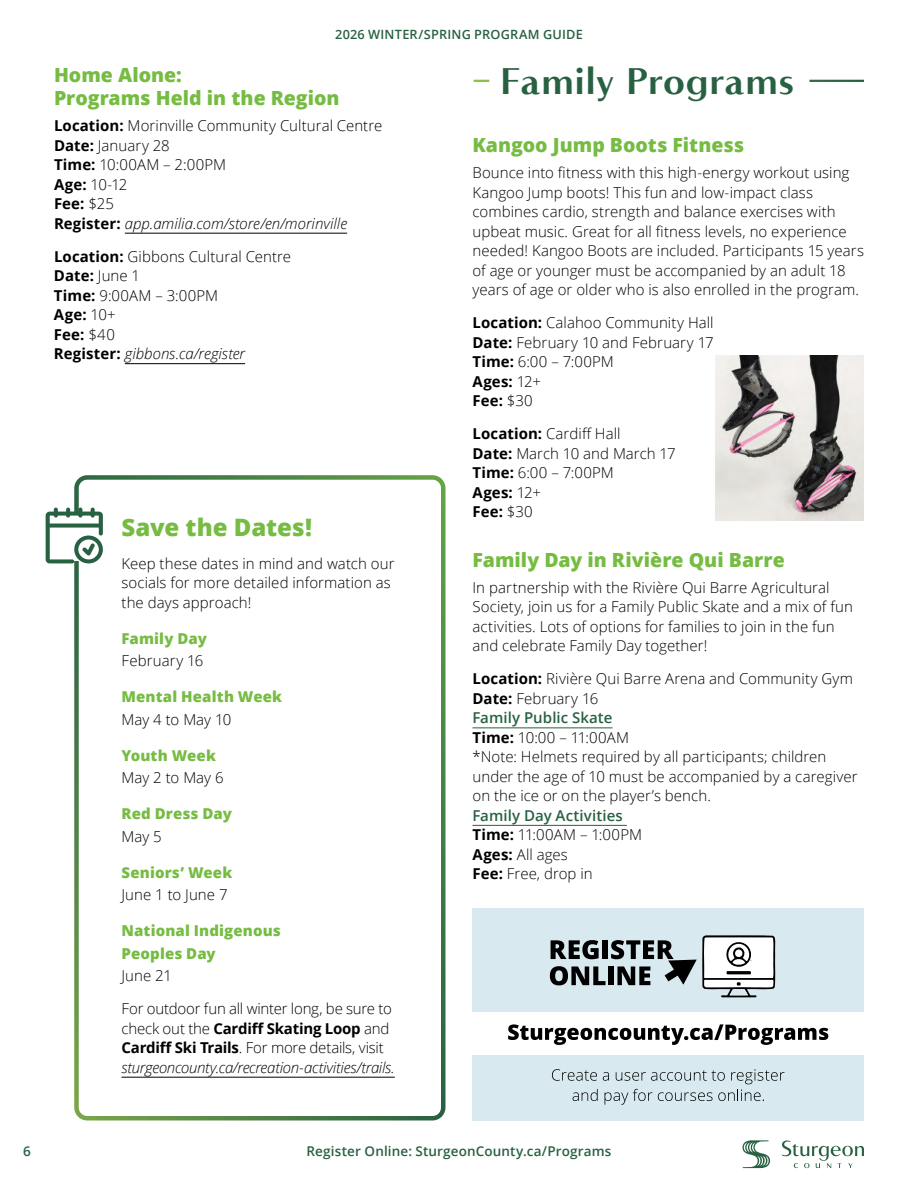
<style>
.page{position:relative;width:918px;height:1188px;background:#fff}
.page>*{position:absolute;margin:0;border:0;box-sizing:border-box;transform-origin:0 0}
.t1{font:700 36px "Accent Graphic W00";letter-spacing:.015em;color:#286142}
.t2{font:800 24px "Open Sans";letter-spacing:-.005em;color:#76bc43}
.t3{font:800 19.5px/22.5px "Open Sans";color:#76bc43}
.t4{font:300 15px/19.5px "Open Sans";letter-spacing:.005em;color:#000}
.t5{font:300 15px/19.5px "Open Sans";letter-spacing:-.015em;color:#000}
.t6{font:800 15px/22.5px "Open Sans";letter-spacing:.01em;color:#76bc43}
.t7{font:600 13.5px "Open Sans";letter-spacing:.01em;color:#286142}
.t8{font:600 12.75px "Open Sans";letter-spacing:.015em;color:#286142}
.s1{font-weight:700}
.s2{font-style:italic}
.s3{font-weight:600;color:#286142}
</style>
<div class="page">
<hr style="left:125px;top:233px;width:222px;height:1px;background:#000">
<hr style="left:125px;top:363px;width:120px;height:1px;background:#000">
<div style="left:74px;top:475px;width:372px;height:645px;border:5px solid #fff;border-radius:11px"></div>
<hr style="left:122px;top:1077px;width:273px;height:1px;background:#000">
<svg style="left:46px;top:508px;width:57px;height:55px"></svg>
<hr style="left:473px;top:727px;width:140px;height:1px;background:#286142">
<hr style="left:473px;top:825px;width:154px;height:1px;background:#286142">
<svg style="left:474px;top:80px;width:15px;height:2px"></svg>
<img style="left:716px;top:355px;width:148px;height:165px">
<div style="left:473px;top:908px;width:391px;height:212px;background:#d8e9ef"></div>
<svg style="left:550px;top:935px;width:226px;height:63px"></svg>
<div style="left:473px;top:1012px;width:391px;height:43px;background:#fff"></div>
<svg style="left:508px;top:1024px;width:320px;height:21px"></svg>
<svg style="left:552px;top:1069px;width:233px;height:36px"></svg>
<svg style="left:742px;top:1140px;width:28px;height:28px"></svg>
<svg style="left:782px;top:1140px;width:82px;height:28px"></svg>
<p class="t8" style="left:335px;top:27px;width:249px">2026 WINTER/SPRING PROGRAM GUIDE</p>
<h3 class="t3" style="left:54px;top:66px;width:287px">Home Alone:<br>Programs Held in the Region</h3>
<p class="t4" style="left:54px;top:116px;width:330px"><span class="s1">Location:</span> Morinville Community Cultural Centre<br><span class="s1">Date:</span> January 28<br><span class="s1">Time:</span> 10:00AM – 2:00PM<br><span class="s1">Age:</span> 10-12<br><span class="s1">Fee:</span> $25<br><span class="s1">Register:</span> <span class="s2">app.amilia.com/store/en/morinville</span></p>
<p class="t4" style="left:54px;top:246px;width:239px"><span class="s1">Location:</span> Gibbons Cultural Centre<br><span class="s1">Date:</span> June 1<br><span class="s1">Time:</span> 9:00AM – 3:00PM<br><span class="s1">Age:</span> 10+<br><span class="s1">Fee:</span> $40<br><span class="s1">Register:</span> <span class="s2">gibbons.ca/register</span></p>
<h2 class="t2" style="left:122px;top:517px;width:192px">Save the Dates!</h2>
<p class="t4" style="left:122px;top:553px;width:275px">Keep these dates in mind and watch our socials for more detailed information as the days approach!</p>
<p class="t6" style="left:122px;top:628px;width:87px">Family Day</p>
<p class="t4" style="left:122px;top:651px;width:83px">February 16</p>
<p class="t6" style="left:122px;top:687px;width:162px">Mental Health Week</p>
<p class="t4" style="left:122px;top:709px;width:111px">May 4 to May 10</p>
<p class="t6" style="left:122px;top:745px;width:96px">Youth Week</p>
<p class="t4" style="left:122px;top:768px;width:104px">May 2 to May 6</p>
<p class="t6" style="left:122px;top:804px;width:112px">Red Dress Day</p>
<p class="t4" style="left:122px;top:826px;width:42px">May 5</p>
<p class="t6" style="left:122px;top:862px;width:112px">Seniors’ Week</p>
<p class="t4" style="left:122px;top:885px;width:108px">June 1 to June 7</p>
<p class="t6" style="left:122px;top:921px;width:161px">National Indigenous<br>Peoples Day</p>
<p class="t4" style="left:122px;top:966px;width:52px">June 21</p>
<p class="t5" style="left:121px;top:999px;width:275px">For outdoor fun all winter long, be sure to check out the <span class="s1">Cardiff Skating Loop</span> and <span class="s1">Cardiff Ski Trails</span>. For more details, visit <span class="s2">sturgeoncounty.ca/recreation-activities/trails.</span></p>
<h1 class="t1" style="left:500px;top:63px;width:296px">Family Programs</h1>
<h3 class="t3" style="left:472px;top:135px;width:273px">Kangoo Jump Boots Fitness</h3>
<p class="t4" style="left:472px;top:163px;width:393px">Bounce into fitness with this high-energy workout using Kangoo Jump boots! This fun and low-impact class combines cardio, strength and balance exercises with upbeat music. Great for all fitness levels, no experience needed! Kangoo Boots are included. Participants 15 years of age or younger must be accompanied by an adult 18 years of age or older who is also enrolled in the program.</p>
<p class="t4" style="left:472px;top:314px;width:243px"><span class="s1">Location:</span> Calahoo Community Hall<br><span class="s1">Date:</span> February 10 and February 17<br><span class="s1">Time:</span> 6:00 – 7:00PM<br><span class="s1">Ages:</span> 12+<br><span class="s1">Fee:</span> $30</p>
<p class="t4" style="left:472px;top:424px;width:205px"><span class="s1">Location:</span> Cardiff Hall<br><span class="s1">Date:</span> March 10 and March 17<br><span class="s1">Time:</span> 6:00 – 7:00PM<br><span class="s1">Ages:</span> 12+<br><span class="s1">Fee:</span> $30</p>
<h3 class="t3" style="left:472px;top:550px;width:314px">Family Day in Rivière Qui Barre</h3>
<p class="t4" style="left:472px;top:577px;width:382px">In partnership with the Rivière Qui Barre Agricultural Society, join us for a Family Public Skate and a mix of fun activities. Lots of options for families to join in the fun and celebrate Family Day together!</p>
<p class="t4" style="left:472px;top:669px;width:387px"><span class="s1">Location:</span> Rivière Qui Barre Arena and Community Gym <span class="s1">Date:</span> February 16<br><span class="s3">Family Public Skate<br></span><span class="s1">Time:</span> 10:00 – 11:00AM<br>*Note: Helmets required by all participants; children under the age of 10 must be accompanied by a caregiver on the ice or on the player’s bench.</p>
<p class="t4" style="left:472px;top:805px;width:171px"><span class="s3">Family Day Activities<br></span><span class="s1">Time:</span> 11:00AM – 1:00PM<br><span class="s1">Ages:</span> All ages<br><span class="s1">Fee:</span> Free, drop in</p>
<p class="t7" style="left:23px;top:1146px;width:9px">6</p>
<p class="t7" style="left:307px;top:1146px;width:306px">Register Online: SturgeonCounty.ca/Programs</p>
</div>
